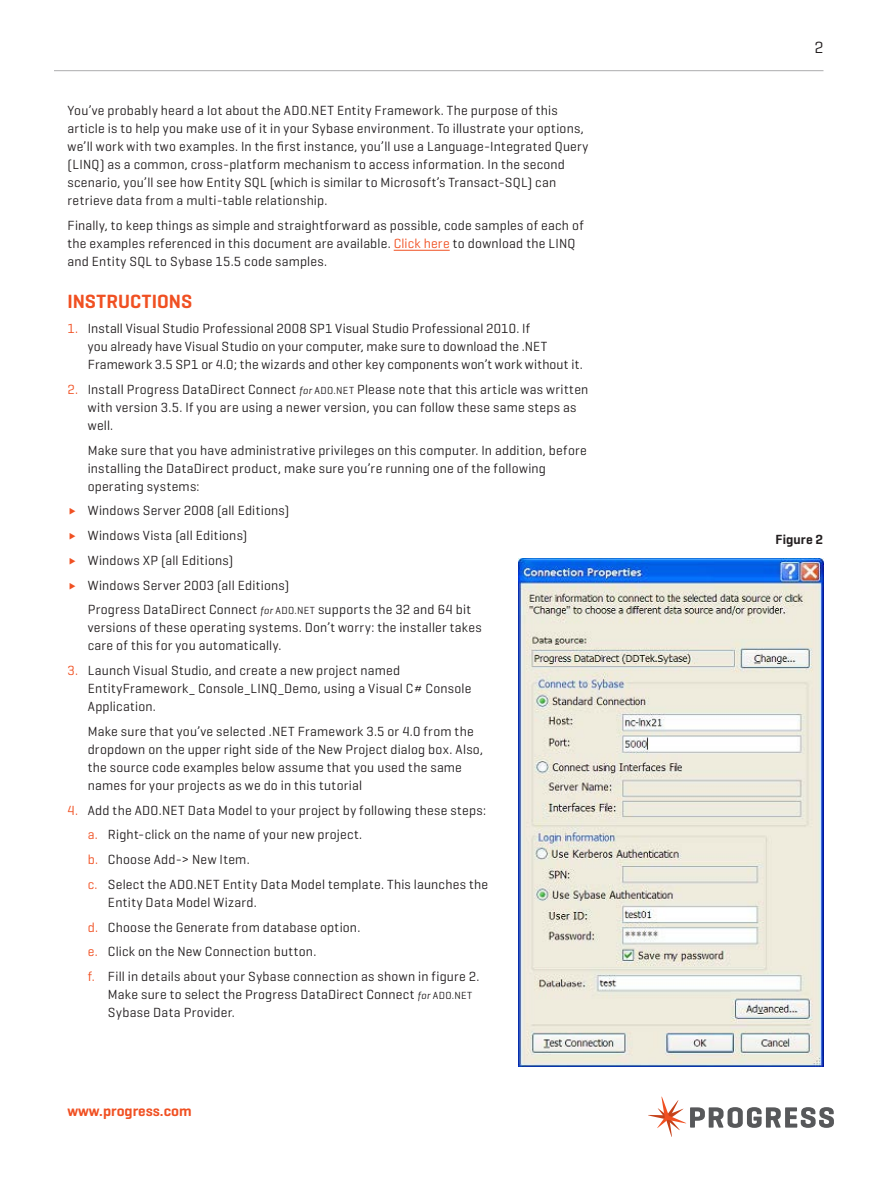
<style>
.page{position:relative;width:891px;height:1188px;background:#fff}
.page>*{position:absolute;margin:0;border:0;box-sizing:border-box;transform-origin:0 0}
.t1{font:600 19.5px "Geogrotesque";color:#f05022}
.t2{font:16.5px "Geogrotesque";color:#231f20}
.t3{font:600 15px "Geogrotesque";color:#f05022}
.t4{font:13.5px/18px "Geogrotesque";letter-spacing:.02em;color:#231f20}
.t5{font:600 13.5px "Geogrotesque";letter-spacing:.005em;color:#231f20}
.s1{color:#f05022}
.s2{font-style:italic;font-size:10.5px}
.s3{font-size:10.5px}
</style>
<div class="page">
<hr style="left:54px;top:70px;width:770px;height:1px;background:#57585a">
<svg style="left:648px;top:1096px;width:186px;height:41px"></svg>
<hr style="left:394px;top:250px;width:56px;height:1px;background:#f05022">
<img style="left:519px;top:558px;width:305px;height:509px">
<p class="t4" style="left:68px;top:101px;width:522px">You’ve probably heard a lot about the ADO.NET Entity Framework. The purpose of this article is to help you make use of it in your Sybase environment. To illustrate your options, we’ll work with two examples. In the first instance, you’ll use a Language-Integrated Query (LINQ) as a common, cross-platform mechanism to access information. In the second scenario, you’ll see how Entity SQL (which is similar to Microsoft’s Transact-SQL) can retrieve data from a multi-table relationship.</p>
<p class="t4" style="left:68px;top:216px;width:518px">Finally, to keep things as simple and straightforward as possible, code samples of each of the examples referenced in this document are available. <span class="s1">Click here</span> to download the LINQ and Entity SQL to Sybase 15.5 code samples.</p>
<h1 class="t1" style="left:68px;top:290px;width:126px">INSTRUCTIONS</h1>
<p class="t4" style="left:88px;top:319px;width:496px;text-indent:-20px"><span class="s1">1.</span> Install Visual Studio Professional 2008 SP1 Visual Studio Professional 2010. If<br>you already have Visual Studio on your computer, make sure to download the .NET<br>Framework 3.5 SP1 or 4.0; the wizards and other key components won’t work without it.</p>
<p class="t4" style="left:88px;top:380px;width:502px;text-indent:-20px"><span class="s1">2.</span> Install Progress DataDirect Connect <span class="s2">for</span> <span class="s3">ADO.NET</span> Please note that this article was written with version 3.5. If you are using a newer version, you can follow these same steps as well.</p>
<p class="t4" style="left:88px;top:441px;width:501px">Make sure that you have administrative privileges on this computer. In addition, before installing the DataDirect product, make sure you’re running one of the following operating systems:</p>
<p class="t4" style="left:88px;top:498px;width:385px;line-height:24.8px">Windows Server 2008 (all Editions)<br>Windows Vista (all Editions)<br>Windows XP (all Editions)<br>Windows Server 2003 (all Editions)<br>Progress DataDirect Connect <span class="s2">for</span> <span class="s3">ADO.NET</span> supports the 32 and 64 bit</p>
<p class="t4" style="left:88px;top:618px;width:395px">versions of these operating systems. Don’t worry: the installer takes care of this for you automatically.</p>
<p class="t4" style="left:88px;top:661px;width:385px;text-indent:-20px"><span class="s1">3.</span> Launch Visual Studio, and create a new project named<br>EntityFramework_ Console_LINQ_Demo, using a Visual C# Console<br>Application.</p>
<p class="t4" style="left:88px;top:722px;width:397px">Make sure that you’ve selected .NET Framework 3.5 or 4.0 from the dropdown on the upper right side of the New Project dialog box. Also, the source code examples below assume that you used the same names for your projects as we do in this tutorial</p>
<p class="t4" style="left:88px;top:797px;width:402px;line-height:24.8px;text-indent:-20px"><span class="s1">4.</span> Add the ADO.NET Data Model to your project by following these steps: <span class="s1">a.</span> Right-click on the name of your new project.<br><span class="s1">b.</span> Choose Add-&gt; New Item.<br><span class="s1">c.</span> Select the ADO.NET Entity Data Model template. This launches the</p>
<p class="t4" style="left:88px;top:889px;width:393px;line-height:24.8px;text-indent:20px">Entity Data Model Wizard.<br><span class="s1">d.</span> Choose the Generate from database option.<br><span class="s1">e.</span> Click on the New Connection button.<br><span class="s1">f.</span> Fill in details about your Sybase connection as shown in figure 2.</p>
<p class="t4" style="left:108px;top:985px;width:366px">Make sure to select the Progress DataDirect Connect <span class="s2">for</span> <span class="s3">ADO.NET<br></span>Sybase Data Provider.</p>
<p class="t3" style="left:68px;top:1101px;width:126px">www.progress.com</p>
<p class="t2" style="left:815px;top:37px;width:10px">2</p>
<p class="t5" style="left:776px;top:531px;width:49px">Figure 2</p>
</div>
